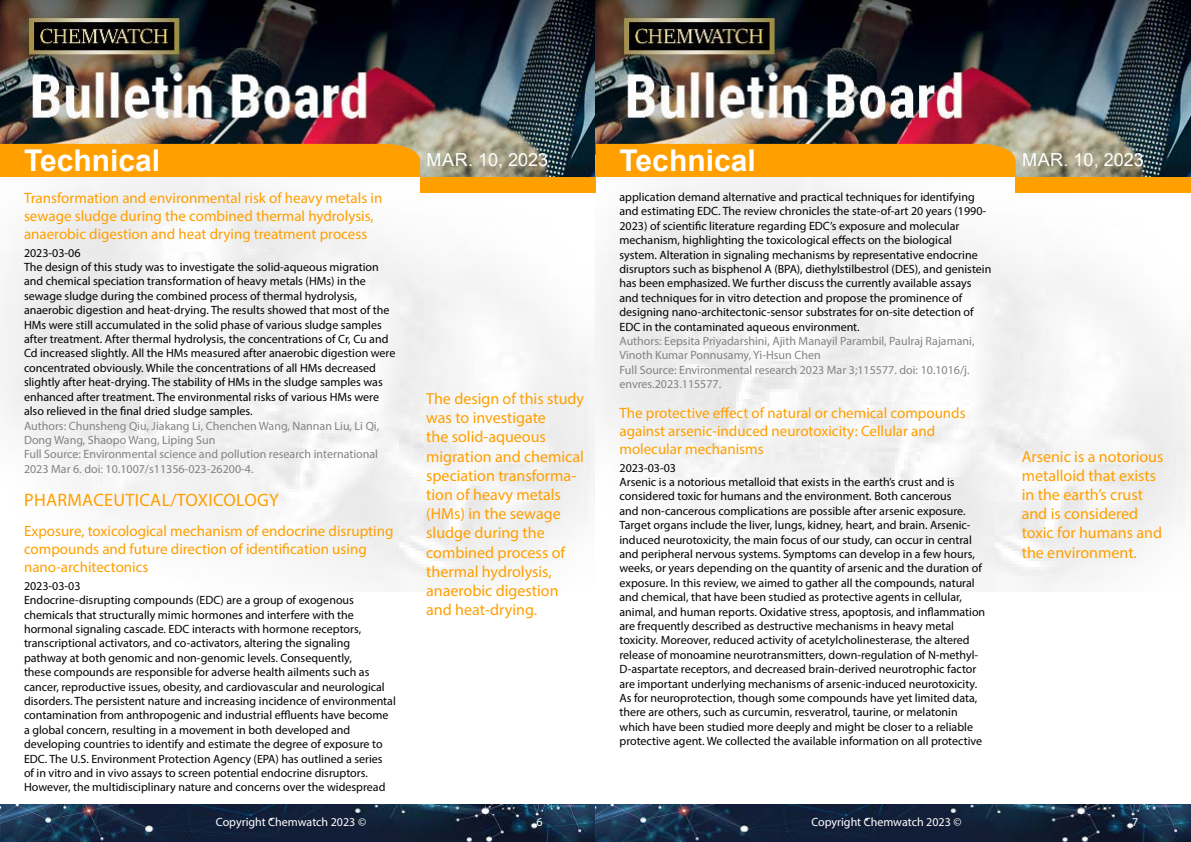
<style>
.page{position:relative;width:1191px;height:842px;background:#fff}
.page>*{position:absolute;margin:0;border:0;box-sizing:border-box;transform-origin:0 0}
.t1{font:700 30px "Arial";color:#fff}
.t2{font:18px "Myriad Pro";letter-spacing:.02em;color:#ff9f00}
.t3{font:18px "Arial";color:#fff}
.t4{font:16px/19.2px "Myriad Pro";color:#ff9f00}
.t5{font:15px/18px "Myriad Pro";color:#ff9f00}
.t6{font:12px/14.4px "Myriad Pro";color:#000}
.t7{font:12px/14.4px "Myriad Pro";color:#808285}
.t8{font:12px "Myriad Pro";color:#fff}
</style>
<div class="page">
<img style="left:0;top:0;width:1191px;height:592px">
<div style="left:420px;top:177px;width:175px;height:15px;background:#ff9f00"></div>
<div style="left:1015px;top:177px;width:176px;height:15px;background:#ff9f00"></div>
<div style="left:0;top:144px;width:420px;height:33px;background:#ff9f00"></div>
<div style="left:595px;top:144px;width:420px;height:33px;background:#ff9f00"></div>
<img style="left:0;top:804px;width:1191px;height:38px">
<h1 class="t1" style="left:24px;top:139px;width:138px">Technical</h1>
<h1 class="t1" style="left:619px;top:139px;width:138px">Technical</h1>
<p class="t5" style="left:24px;top:189px;width:360px">Transformation and environmental risk of heavy metals in sewage sludge during the combined thermal hydrolysis, anaerobic digestion and heat drying treatment process</p>
<p class="t6" style="left:24px;top:245px;width:373px">2023-03-06<br>The design of this study was to investigate the solid-aqueous migration and chemical speciation transformation of heavy metals (HMs) in the sewage sludge during the combined process of thermal hydrolysis, anaerobic digestion and heat-drying. The results showed that most of the HMs were still accumulated in the solid phase of various sludge samples after treatment. After thermal hydrolysis, the concentrations of Cr, Cu and Cd increased slightly. All the HMs measured after anaerobic digestion were concentrated obviously. While the concentrations of all HMs decreased slightly after heat-drying. The stability of HMs in the sludge samples was enhanced after treatment. The environmental risks of various HMs were also relieved in the final dried sludge samples.</p>
<p class="t7" style="left:24px;top:418px;width:357px">Authors: Chunsheng Qiu, Jiakang Li, Chenchen Wang, Nannan Liu, Li Qi, Dong Wang, Shaopo Wang, Liping Sun<br>Full Source: Environmental science and pollution research international 2023 Mar 6. doi: 10.1007/s11356-023-26200-4.</p>
<h2 class="t2" style="left:24px;top:489px;width:256px">PHARMACEUTICAL/TOXICOLOGY</h2>
<p class="t5" style="left:24px;top:522px;width:371px">Exposure, toxicological mechanism of endocrine disrupting compounds and future direction of identification using nano-architectonics</p>
<p class="t6" style="left:24px;top:578px;width:373px">2023-03-03<br>Endocrine-disrupting compounds (EDC) are a group of exogenous chemicals that structurally mimic hormones and interfere with the hormonal signaling cascade. EDC interacts with hormone receptors, transcriptional activators, and co-activators, altering the signaling pathway at both genomic and non-genomic levels. Consequently,<br>these compounds are responsible for adverse health ailments such as cancer, reproductive issues, obesity, and cardiovascular and neurological disorders. The persistent nature and increasing incidence of environmental contamination from anthropogenic and industrial effluents have become a global concern, resulting in a movement in both developed and developing countries to identify and estimate the degree of exposure to EDC. The U.S. Environment Protection Agency (EPA) has outlined a series<br>of in vitro and in vivo assays to screen potential endocrine disruptors.<br>However, the multidisciplinary nature and concerns over the widespread</p>
<h2 class="t3" style="left:426px;top:148px;width:123px">MAR. 10, 2023</h2>
<h2 class="t3" style="left:1022px;top:148px;width:123px">MAR. 10, 2023</h2>
<p class="t6" style="left:619px;top:190px;width:373px">application demand alternative and practical techniques for identifying and estimating EDC. The review chronicles the state-of-art 20 years (1990- 2023) of scientific literature regarding EDC’s exposure and molecular mechanism, highlighting the toxicological effects on the biological system. Alteration in signaling mechanisms by representative endocrine disruptors such as bisphenol A (BPA), diethylstilbestrol (DES), and genistein has been emphasized. We further discuss the currently available assays and techniques for in vitro detection and propose the prominence of designing nano-architectonic-sensor substrates for on-site detection of EDC in the contaminated aqueous environment.</p>
<p class="t7" style="left:619px;top:334px;width:356px">Authors: Eepsita Priyadarshini, Ajith Manayil Parambil, Paulraj Rajamani, Vinoth Kumar Ponnusamy, Yi-Hsun Chen<br>Full Source: Environmental research 2023 Mar 3;115577. doi: 10.1016/j. envres.2023.115577.</p>
<p class="t5" style="left:619px;top:404px;width:348px">The protective effect of natural or chemical compounds against arsenic-induced neurotoxicity: Cellular and molecular mechanisms</p>
<p class="t6" style="left:619px;top:460px;width:367px">2023-03-03<br>Arsenic is a notorious metalloid that exists in the earth’s crust and is considered toxic for humans and the environment. Both cancerous<br>and non-cancerous complications are possible after arsenic exposure.<br>Target organs include the liver, lungs, kidney, heart, and brain. Arsenic&shy;induced neurotoxicity, the main focus of our study, can occur in central and peripheral nervous systems. Symptoms can develop in a few hours, weeks, or years depending on the quantity of arsenic and the duration of exposure. In this review, we aimed to gather all the compounds, natural and chemical, that have been studied as protective agents in cellular, animal, and human reports. Oxidative stress, apoptosis, and inflammation are frequently described as destructive mechanisms in heavy metal toxicity. Moreover, reduced activity of acetylcholinesterase, the altered release of monoamine neurotransmitters, down-regulation of N-methyl-D-aspartate receptors, and decreased brain-derived neurotrophic factor are important underlying mechanisms of arsenic-induced neurotoxicity.<br>As for neuroprotection, though some compounds have yet limited data, there are others, such as curcumin, resveratrol, taurine, or melatonin which have been studied more deeply and might be closer to a reliable protective agent. We collected the available information on all protective</p>
<p class="t4" style="left:426px;top:389px;width:159px">The design of this study was to investigate<br>the solid-aqueous migration and chemical speciation transforma&shy;tion of heavy metals (HMs) in the sewage sludge during the combined process of thermal hydrolysis, anaerobic digestion and heat-drying.</p>
<h3 class="t4" style="left:1021px;top:446px;width:143px">Arsenic is a notorious metalloid that exists in the earth’s crust and is considered toxic for humans and the environment.</h3>
<p class="t8" style="left:216px;top:815px;width:152px">Copyright Chemwatch 2023 ©</p>
<p class="t8" style="left:536px;top:815px;width:8px">6</p>
<p class="t8" style="left:811px;top:815px;width:152px">Copyright Chemwatch 2023 ©</p>
<p class="t8" style="left:1132px;top:815px;width:8px">7</p>
</div>
